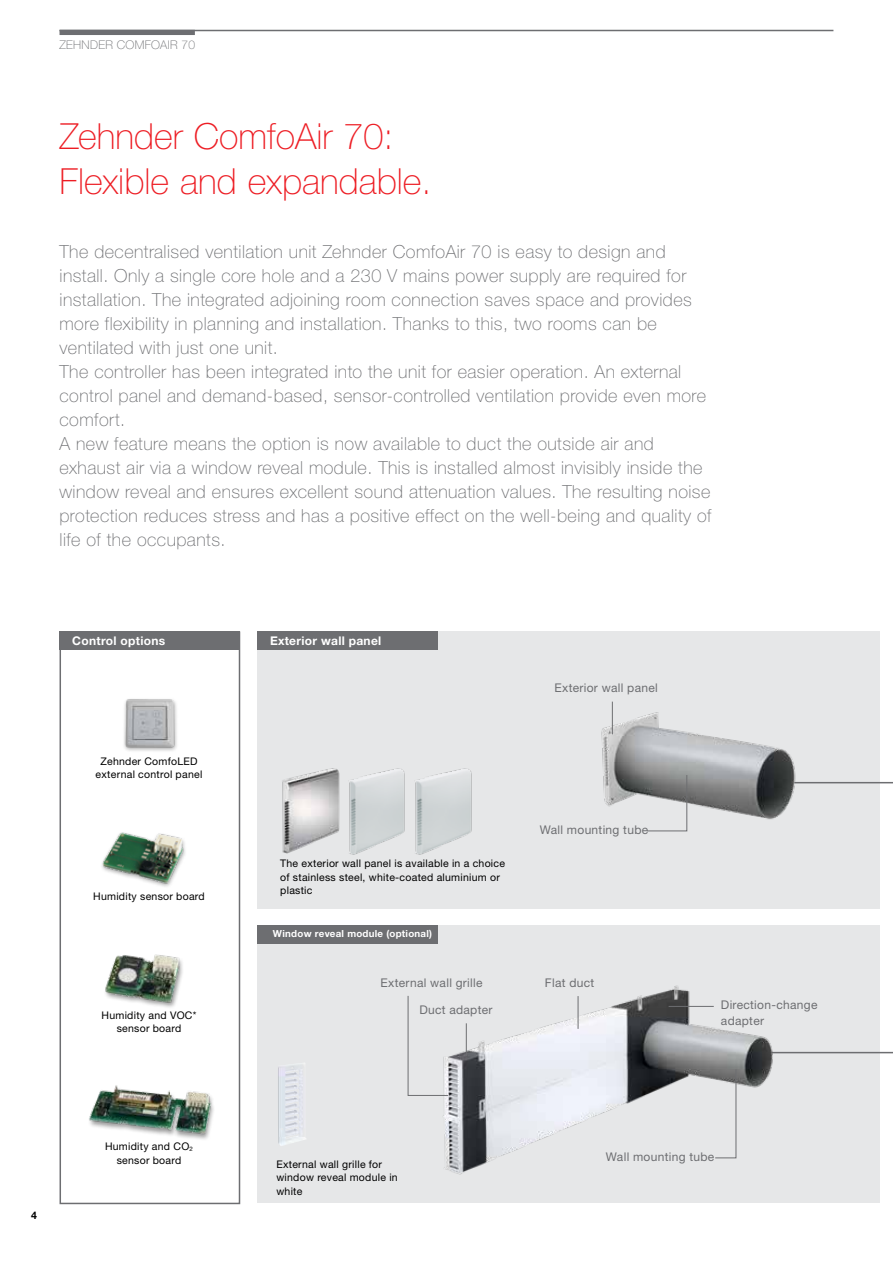
<style>
.page{position:relative;width:893px;height:1263px;background:#fff}
.page>*{position:absolute;margin:0;border:0;box-sizing:border-box;transform-origin:0 0}
.t1{font:100 36px/45px "Helvetica Neue LTW1 G";color:#ed1d24}
.t2{font:100 18px/24px "Helvetica Neue LTW1 G";letter-spacing:.025em;color:#6d6e71}
.t3{font:12px/16.2px "Helvetica Neue For Zehnder";letter-spacing:.025em;color:#6d6e71}
.t4{font:700 12px "Helvetica Neue LTW1 G";letter-spacing:.025em;color:#fff}
.t5{font:100 12px "Helvetica Neue LTW1 G";letter-spacing:.025em;color:#6d6e71}
.t6{font:10.5px/13.5px "Helvetica Neue For Zehnder";letter-spacing:.025em;color:#000;text-align:center}
.t7{font:700 10.5px "Helvetica Neue LTW1 G";color:#000}
.t8{font:700 9.75px "Helvetica Neue LTW1 G";letter-spacing:.025em;color:#fff}
</style>
<div class="page">
<div style="left:257px;top:925px;width:623px;height:278px;background:#e6e7e8"></div>
<div style="left:257px;top:631px;width:623px;height:278px;background:#e6e7e8"></div>
<hr style="left:60px;top:30px;width:773px;height:1px;background:#6d6e71">
<div style="left:60px;top:30px;width:135px;height:5px;background:#6d6e71"></div>
<img style="left:282px;top:768px;width:190px;height:87px">
<div style="left:60px;top:631px;width:180px;height:573px;border:2px solid #6d6e71"></div>
<img style="left:124px;top:699px;width:53px;height:52px">
<img style="left:102px;top:832px;width:83px;height:55px">
<div style="left:104px;top:955px;width:81px;height:55px;background:#000;opacity:.4"></div>
<img style="left:104px;top:954px;width:81px;height:51px">
<img style="left:89px;top:1085px;width:125px;height:54px">
<div style="left:60px;top:631px;width:180px;height:18px;background:#6d6e71"></div>
<img style="left:278px;top:1063px;width:28px;height:83px">
<div style="left:257px;top:631px;width:181px;height:18px;background:#6d6e71"></div>
<div style="left:257px;top:925px;width:181px;height:18px;background:#6d6e71"></div>
<hr style="left:761px;top:782px;width:132px;height:1px;background:#6d6e71">
<hr style="left:765px;top:1052px;width:128px;height:1px;background:#6d6e71">
<img style="left:601px;top:701px;width:211px;height:119px">
<hr style="left:612px;top:702px;width:1px;height:32px;background:#6d6e71">
<svg style="left:646px;top:774px;width:42px;height:58px"></svg>
<img style="left:443px;top:985px;width:332px;height:190px">
<hr style="left:669px;top:1006px;width:45px;height:1px;background:#6d6e71">
<svg style="left:714px;top:1068px;width:23px;height:90px"></svg>
<hr style="left:578px;top:996px;width:1px;height:33px;background:#6d6e71">
<hr style="left:466px;top:1023px;width:1px;height:33px;background:#6d6e71">
<svg style="left:407px;top:995px;width:42px;height:101px"></svg>
<p class="t5" style="left:60px;top:37px;width:137px">ZEHNDER COMFOAIR 70</p>
<h1 class="t1" style="left:60px;top:114px;width:374px">Zehnder ComfoAir 70:<br>Flexible and expandable.</h1>
<p class="t2" style="left:60px;top:239px;width:653px">The decentralised ventilation unit Zehnder ComfoAir 70 is easy to design and install. Only a single core hole and a 230 V mains power supply are required for installation. The integrated adjoining room connection saves space and provides more flexibility in planning and installation. Thanks to this, two rooms can be ventilated with just one unit.<br>The controller has been integrated into the unit for easier operation. An external control panel and demand-based, sensor-controlled ventilation provide even more comfort.<br>A new feature means the option is now available to duct the outside air and exhaust air via a window reveal module. This is installed almost invisibly inside the window reveal and ensures excellent sound attenuation values. The resulting noise protection reduces stress and has a positive effect on the well-being and quality of life of the occupants.</p>
<p class="t4" style="left:72px;top:633px;width:94px">Control options</p>
<p class="t6" style="left:96px;top:754px;width:108px">Zehnder ComfoLED external control panel</p>
<p class="t6" style="left:93px;top:889px;width:113px">Humidity sensor board</p>
<p class="t6" style="left:102px;top:1008px;width:96px">Humidity and VOC* sensor board</p>
<p class="t4" style="left:270px;top:633px;width:113px">Exterior wall panel</p>
<p class="t3" style="left:554px;top:680px;width:105px">Exterior wall panel</p>
<p class="t6" style="left:280px;top:857px;width:226px;text-align:left">The exterior wall panel is available in a choice of stainless steel, white-coated aluminium or plastic</p>
<p class="t8" style="left:273px;top:927px;width:161px">Window reveal module (optional)</p>
<p class="t3" style="left:540px;top:821px;width:110px">Wall mounting tube</p>
<p class="t3" style="left:381px;top:974px;width:103px">External wall grille</p>
<p class="t3" style="left:545px;top:974px;width:51px">Flat duct</p>
<p class="t3" style="left:419px;top:1001px;width:75px">Duct adapter</p>
<p class="t3" style="left:721px;top:996px;width:98px">Direction-change adapter</p>
<p class="t7" style="left:31px;top:1209px;width:7px">4</p>
<p class="t6" style="left:105px;top:1139px;width:89px">Humidity and CO<sub>2 </sub>sensor board</p>
<p class="t6" style="left:276px;top:1157px;width:123px;text-align:left">External wall grille for window reveal module in white</p>
<p class="t3" style="left:606px;top:1148px;width:110px">Wall mounting tube</p>
</div>
